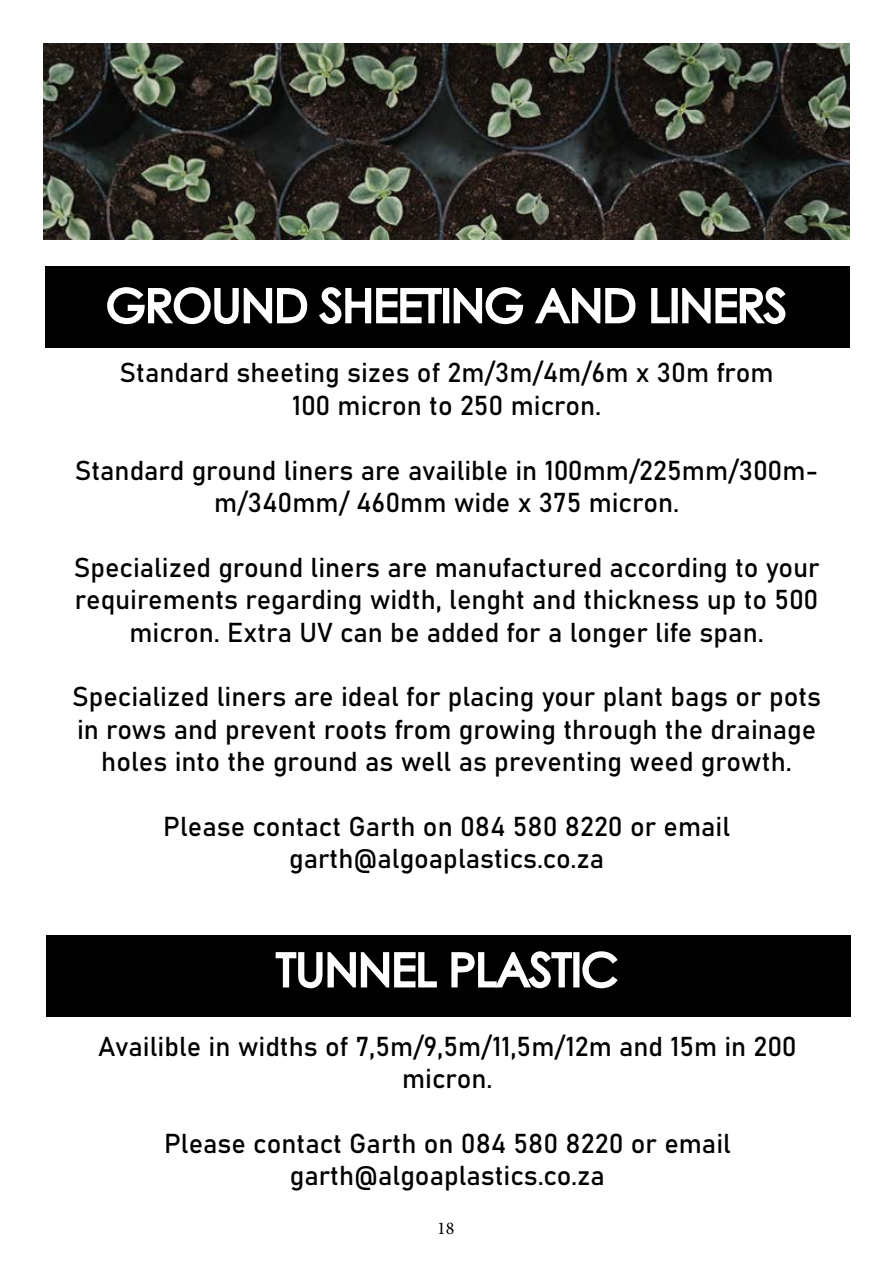
<style>
.page{position:relative;width:893px;height:1263px;background:#fff}
.page>*{position:absolute;margin:0;border:0;box-sizing:border-box;transform-origin:0 0}
.t1{font:45px "Century Gothic";color:#fff}
.t2{font:27px/32.4px "Bahnschrift";color:#000;text-align:center}
.t3{font:18px "Minion Pro";color:#000}
</style>
<div class="page">
<div style="left:46px;top:936px;width:804px;height:81px;background:#000"></div>
<div style="left:45px;top:267px;width:804px;height:81px;background:#000"></div>
<svg style="left:107px;top:287px;width:201px;height:38px"></svg>
<svg style="left:319px;top:287px;width:123px;height:38px"></svg>
<div style="left:443px;top:288px;width:6px;height:35px;border:3px solid #fff"></div>
<svg style="left:453px;top:287px;width:71px;height:38px"></svg>
<svg style="left:535px;top:288px;width:101px;height:36px"></svg>
<svg style="left:651px;top:288px;width:19px;height:36px"></svg>
<div style="left:671px;top:288px;width:7px;height:35px;border:3px solid #fff"></div>
<svg style="left:682px;top:287px;width:104px;height:38px"></svg>
<svg style="left:275px;top:952px;width:162px;height:37px"></svg>
<svg style="left:451px;top:951px;width:123px;height:38px"></svg>
<div style="left:573px;top:952px;width:6px;height:35px;border:3px solid #fff"></div>
<svg style="left:582px;top:951px;width:36px;height:38px"></svg>
<img style="left:44px;top:43px;width:805px;height:196px">
<h1 class="t1" style="left:106px;top:274px;width:682px">GROUND SHEETING AND LINERS</h1>
<p class="t2" style="left:120px;top:355px;width:656px">Standard sheeting sizes of 2m/3m/4m/6m x 30m from<br>100 micron to 250 micron.</p>
<p class="t2" style="left:75px;top:452px;width:745px">Standard ground liners are availible in 100mm/225mm/300m&shy;m/340mm/ 460mm wide x 375 micron.</p>
<p class="t2" style="left:74px;top:549px;width:747px">Specialized ground liners are manufactured according to your requirements regarding width, lenght and thickness up to 500 micron. Extra UV can be added for a longer life span.</p>
<p class="t2" style="left:72px;top:679px;width:751px">Specialized liners are ideal for placing your plant bags or pots in rows and prevent roots from growing through the drainage holes into the ground as well as preventing weed growth.</p>
<p class="t2" style="left:163px;top:808px;width:568px">Please contact Garth on 084 580 8220 or email garth@algoaplastics.co.za</p>
<h1 class="t1" style="left:276px;top:938px;width:343px">TUNNEL PLASTIC</h1>
<p class="t2" style="left:98px;top:1028px;width:700px">Availible in widths of 7,5m/9,5m/11,5m/12m and 15m in 200 micron.</p>
<p class="t2" style="left:164px;top:1125px;width:568px">Please contact Garth on 084 580 8220 or email garth@algoaplastics.co.za</p>
<p class="t3" style="left:437px;top:1217px;width:19px">18</p>
</div>
